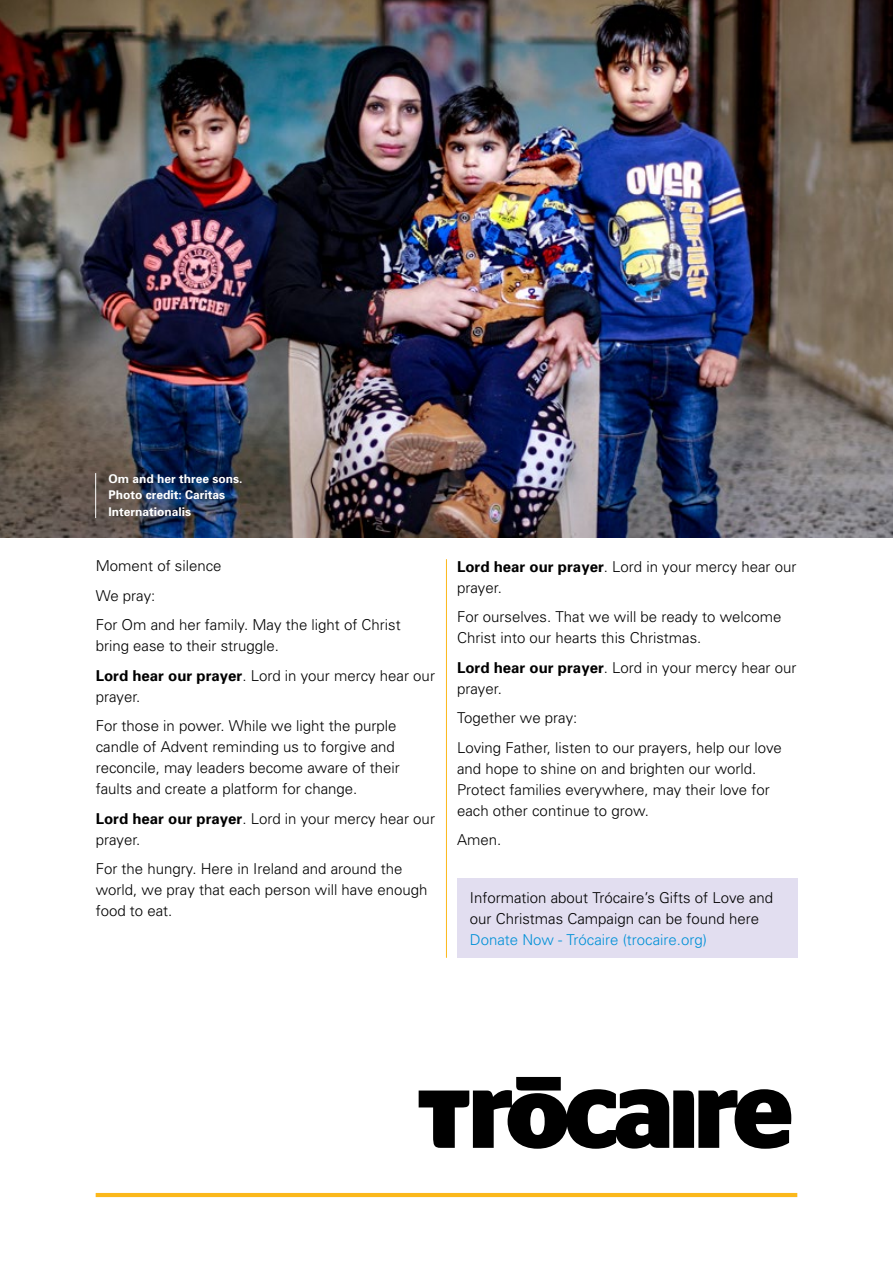
<style>
.page{position:relative;width:893px;height:1263px;background:#fff}
.page>*{position:absolute;margin:0;border:0;box-sizing:border-box;transform-origin:0 0}
.t1{font:300 15px/21px "Univers";color:#000}
.t2{font:300 15px "Univers";color:#0090d7}
.t3{font:700 12px/16.5px "Univers";color:#fff}
.s1{font-weight:700}
</style>
<div class="page">
<img style="left:0;top:0;width:893px;height:538px">
<hr style="left:95px;top:473px;width:1px;height:45px;background:#fff">
<div style="left:457px;top:878px;width:340px;height:80px;background:#e2def0"></div>
<svg style="left:419px;top:1077px;width:372px;height:72px"></svg>
<hr style="left:96px;top:1193px;width:701px;height:4px;background:#fbb81b">
<hr style="left:446px;top:559px;width:1px;height:399px;background:#fbb81b">
<p class="t3" style="left:108px;top:470px;width:136px">Om and her three sons.<br>Photo credit: Caritas<br>Internationalis</p>
<p class="t1" style="left:96px;top:551px;width:307px;line-height:29.5px">Moment of silence<br>We pray:<br>For Om and her family. May the light of Christ</p>
<p class="t1" style="left:96px;top:631px;width:341px;line-height:29.5px">bring ease to their struggle.<br><span class="s1">Lord hear our prayer</span>. Lord in your mercy hear our</p>
<p class="t1" style="left:96px;top:681px;width:302px;line-height:29.5px">prayer.<br>For those in power. While we light the purple</p>
<p class="t1" style="left:96px;top:736px;width:306px">candle of Advent reminding us to forgive and reconcile, may leaders become aware of their faults and create a platform for change.</p>
<p class="t1" style="left:96px;top:808px;width:341px"><span class="s1">Lord hear our prayer</span>. Lord in your mercy hear our prayer.</p>
<p class="t1" style="left:96px;top:858px;width:333px">For the hungry. Here in Ireland and around the world, we pray that each person will have enough food to eat.</p>
<p class="t1" style="left:457px;top:555px;width:341px"><span class="s1">Lord hear our prayer</span>. Lord in your mercy hear our prayer.</p>
<p class="t1" style="left:457px;top:606px;width:326px">For ourselves. That we will be ready to welcome<br>Christ into our hearts this Christmas.</p>
<p class="t1" style="left:457px;top:656px;width:341px"><span class="s1">Lord hear our prayer</span>. Lord in your mercy hear our prayer.</p>
<p class="t1" style="left:457px;top:702px;width:326px;line-height:29.5px">Together we pray:<br>Loving Father, listen to our prayers, help our love</p>
<p class="t1" style="left:457px;top:757px;width:314px">and hope to shine on and brighten our world.<br>Protect families everywhere, may their love for each other continue to grow.</p>
<p class="t1" style="left:457px;top:829px;width:46px">Amen.</p>
<p class="t1" style="left:470px;top:887px;width:305px">Information about Trócaire’s Gifts of Love and our Christmas Campaign can be found here</p>
<p class="t2" style="left:470px;top:931px;width:239px">Donate Now - Trócaire (trocaire.org)</p>
</div>
